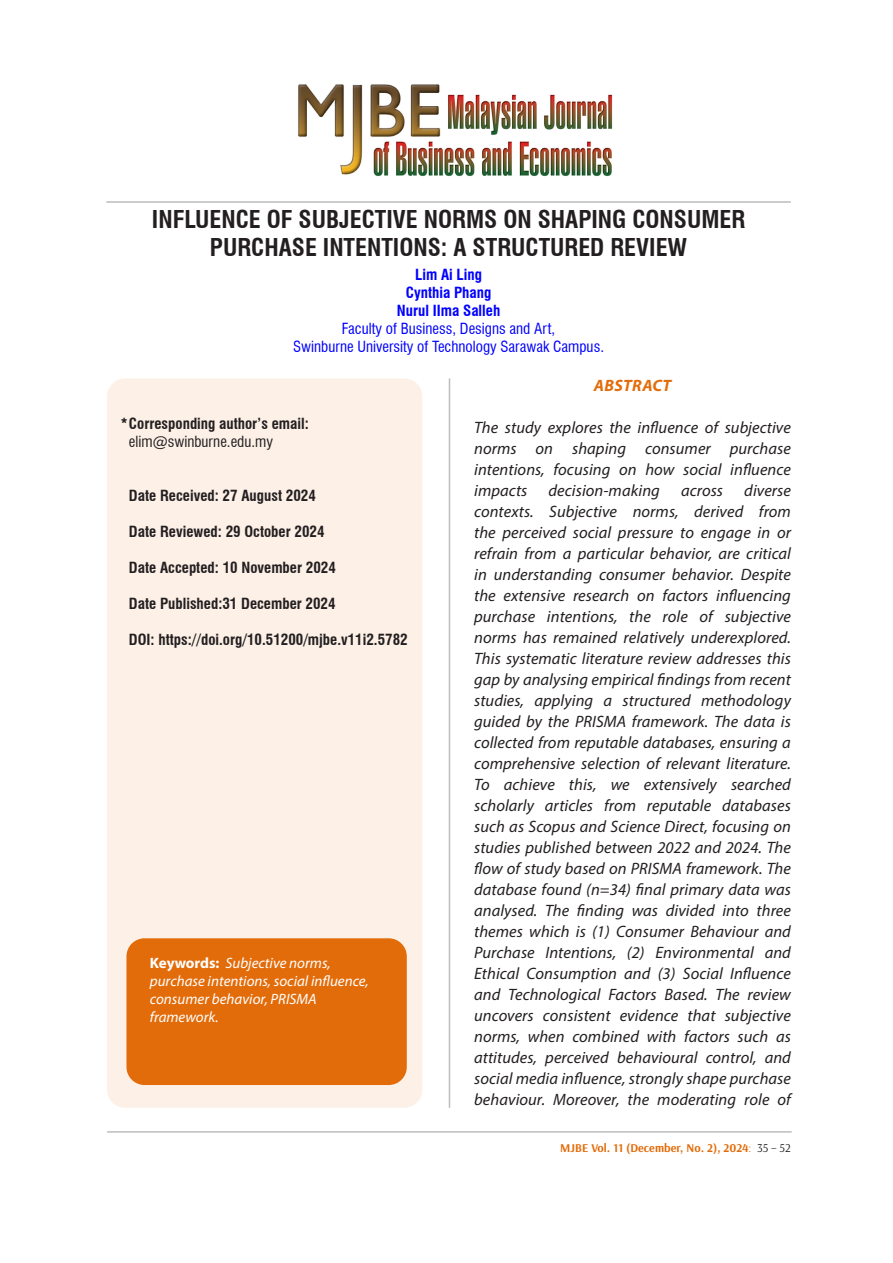
<style>
.page{position:relative;width:893px;height:1263px;background:#fff}
.page>*{position:absolute;margin:0;border:0;box-sizing:border-box;transform-origin:0 0}
.t1{font:700 condensed 24px/28.8px "Swiss 721 BT";color:#231f20;text-align:center}
.t2{font:italic 16.5px/21px "Myriad Pro";letter-spacing:.005em;color:#231f20;text-align:justify}
.Heading_3{font:italic 700 16.5px "Myriad Pro";letter-spacing:.02em;color:#e36c0a}
.t3{font:700 condensed 15px "Swiss 721 BT";color:#231f20}
.t4{font:italic 15px/18px "Myriad Pro";color:#fff}
.t5{font:condensed 15px "Swiss 721 BT";color:#00f}
.t6{font:700 condensed 15px "Swiss 721 BT";color:#00f}
.t7{font:condensed 15px "Swiss 721 BT";color:#231f20}
.t8{font:700 12px "Arsenal";color:#e36c0a}
.s1{font-weight:700;font-style:normal}
.s2{font-weight:400}
.s3{font-weight:400;color:#231f20}
</style>
<div class="page">
<hr style="left:106px;top:201px;width:685px;height:2px;background:#bcbdc0">
<hr style="left:107px;top:1131px;width:685px;height:2px;background:#bcbdc0">
<div style="left:107px;top:378px;width:315px;height:730px;background:#fcf0e7;border-radius:18px"></div>
<div style="left:126px;top:938px;width:281px;height:147px;background:#e36c0a;border-radius:18px"></div>
<hr style="left:449px;top:378px;width:1px;height:730px;background:#bcbdc0">
<img style="left:298px;top:84px;width:315px;height:93px">
<p class="t1" style="left:152px;top:205px;width:595px">INFLUENCE OF SUBJECTIVE NORMS ON SHAPING CONSUMER<br>PURCHASE INTENTIONS: A STRUCTURED REVIEW</p>
<p class="t6" style="left:415px;top:266px;width:69px">Lim Ai Ling</p>
<p class="t6" style="left:406px;top:284px;width:87px">Cynthia Phang</p>
<p class="t6" style="left:397px;top:302px;width:105px">Nurul IIma Salleh</p>
<p class="t5" style="left:342px;top:320px;width:215px">Faculty of Business, Designs and Art,</p>
<p class="t5" style="left:293px;top:338px;width:312px">Swinburne University of Technology Sarawak Campus.</p>
<p class="t3" style="left:120px;top:414px;width:190px">*Corresponding author’s email:</p>
<p class="t7" style="left:129px;top:432px;width:146px">elim@swinburne.edu.my</p>
<p class="t3" style="left:129px;top:486px;width:188px">Date Received: 27 August 2024</p>
<p class="t3" style="left:129px;top:522px;width:197px">Date Reviewed: 29 October 2024</p>
<p class="t3" style="left:129px;top:558px;width:208px">Date Accepted: 10 November 2024</p>
<p class="t3" style="left:129px;top:594px;width:208px">Date Published:31 December 2024</p>
<p class="t3" style="left:129px;top:630px;width:280px">DOI: https://doi.org/10.51200/mjbe.v11i2.5782</p>
<p class="t4" style="left:150px;top:954px;width:220px"><span class="s1">Keywords:</span> Subjective norms, purchase intentions, social influence, consumer behavior, PRISMA framework.</p>
<p class="Heading_3" style="left:594px;top:375px;width:79px">ABSTRACT</p>
<p class="t2" style="left:474px;top:417px;width:318px">The study explores the influence of subjective norms on shaping consumer purchase intentions, focusing on how social influence impacts</p>
<p class="t2" style="left:474px;top:480px;width:318px;text-indent:270px">diverse contexts. Subjective norms, derived from the perceived social pressure to engage in or refrain from a particular behavior, are critical in understanding consumer behavior. Despite the extensive research on factors influencing purchase intentions, the role of subjective norms has remained relatively underexplored.<br>This systematic literature review addresses this gap by analysing empirical findings from recent studies, applying a structured methodology guided by the PRISMA framework. The data is collected from reputable databases, ensuring a comprehensive selection of relevant literature.<br>To achieve this, we extensively searched scholarly articles from reputable databases such as Scopus and Science Direct, focusing on studies published between 2022 and 2024. The flow of study based on PRISMA framework. The database found (n=34) final primary data was analysed. The finding was divided into three themes which is (1) Consumer Behaviour and Purchase Intentions, (2) Environmental and Ethical Consumption and (3) Social Influence and Technological Factors Based. The review uncovers consistent evidence that subjective norms, when combined with factors such as attitudes, perceived behavioural control, and social media influence, strongly shape purchase behaviour. Moreover, the moderating role of</p>
<p class="t2" style="left:549px;top:480px;width:113px">decision-making</p>
<p class="t2" style="left:681px;top:480px;width:44px">across</p>
<p class="t8" style="left:560px;top:1141px;width:232px">MJBE Vol. 11 (December, No. 2), 2024<span class="s2">:</span> <span class="s3">35 – 52</span></p>
</div>
